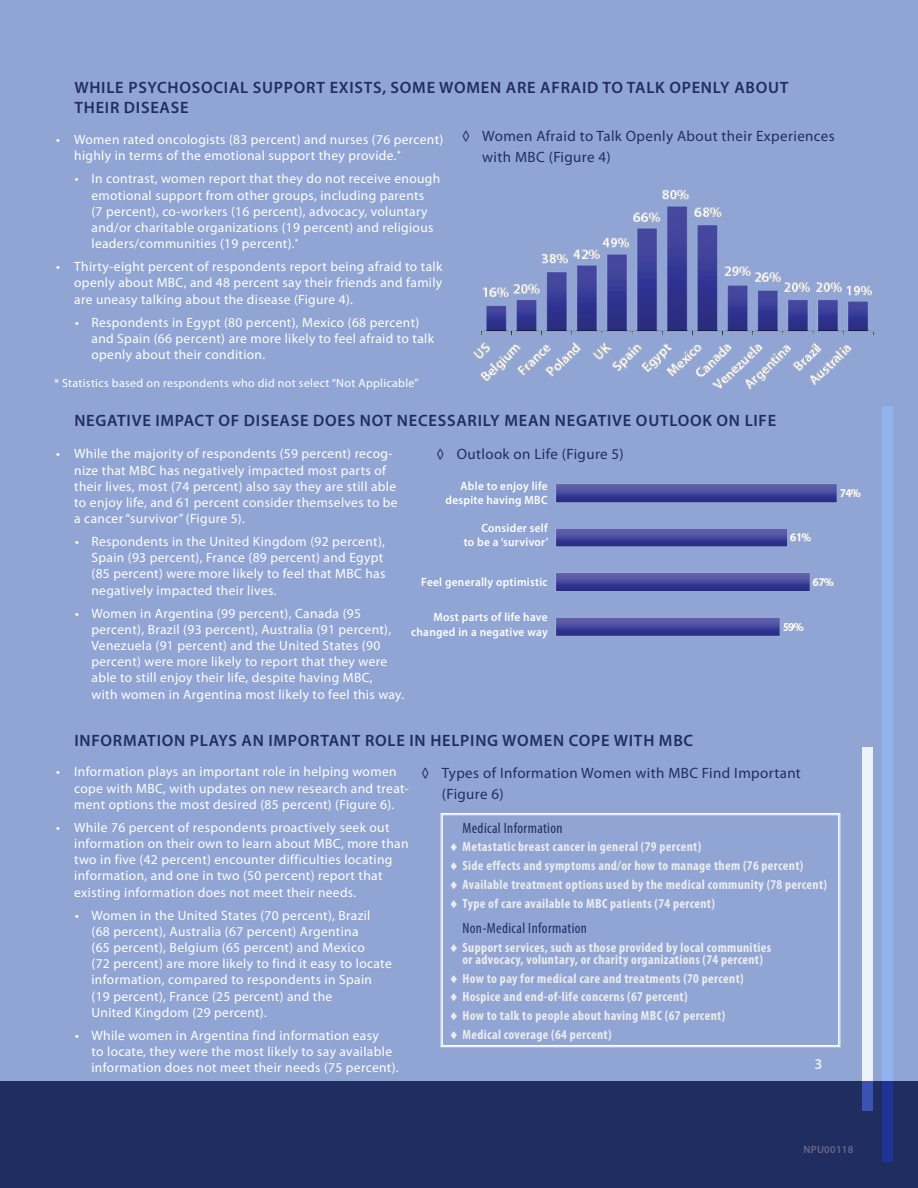
<style>
.page{position:relative;width:918px;height:1188px;background:#91a5d4}
.page>*{position:absolute;margin:0;border:0;box-sizing:border-box;transform-origin:0 0}
.t1{font:600 16.5px "Myriad Pro";letter-spacing:.045em;color:#202d60}
.t2{font:15px/21px "Myriad Pro";letter-spacing:.025em;color:#202d60}
.t3{font:condensed 15px "Myriad Pro";letter-spacing:.025em;color:#202d60}
.t4{font:600 15px "Myriad Pro";color:#ebeced}
.t5{font:13.5px/16.2px "Myriad Pro";letter-spacing:.025em;color:#fff}
.t6{font:700 condensed 13.5px/18.8px "Myriad Pro";letter-spacing:.025em;color:#ebeced}
.t7{font:600 12px/14.4px "Myriad Pro";letter-spacing:.025em;color:#fff;text-align:right;scale:.94 1}
.t8{font:12px "Myriad Pro";letter-spacing:.025em;color:#fff}
.t9{font:600 10.5px "Myriad Pro";letter-spacing:.025em;color:#69678b}
</style>
<div class="page">
<svg style="left:441px;top:813px;width:399px;height:234px"></svg>
<div style="left:442px;top:815px;width:397px;height:231px;border:1px solid #fff"></div>
<img style="left:473px;top:190px;width:401px;height:200px">
<img style="left:555px;top:484px;width:306px;height:152px">
<div style="left:0;top:1081px;width:918px;height:106px;background:#202d60"></div>
<svg style="left:882px;top:406px;width:10px;height:756px;background:#82a5e4"></svg>
<svg style="left:862px;top:747px;width:11px;height:364px;background:#dfe4f3"></svg>
<p class="t1" style="left:74px;top:77px;width:116px">WHILE PSYCHOSOCIA</p>
<p class="t1" style="left:240px;top:77px;width:34px">L SUPPORT</p>
<p class="t1" style="left:330px;top:77px;width:29px">EXISTS</p>
<p class="t1" style="left:382px;top:77px;width:30px">, SOME</p>
<p class="t1" style="left:439px;top:77px;width:28px">WOMEN</p>
<p class="t1" style="left:506px;top:77px;width:56px">ARE AFRAID</p>
<p class="t1" style="left:602px;top:77px;width:90px">TO TALK OPEN</p>
<p class="t1" style="left:713px;top:77px;width:34px">LY ABOUT</p>
<p class="t1" style="left:74px;top:97px;width:30px">THEIR</p>
<p class="t1" style="left:124px;top:97px;width:22px">DISEASE</p>
<p class="t5" style="left:74px;top:131px;width:371px;text-indent:-18px">• Women rated oncologists (83 percent) and nurses (76 percent) highly in terms of the emotional support they provide.<sup>*</sup></p>
<p class="t5" style="left:91px;top:171px;width:350px;text-indent:-16px">• In contrast, women report that they do not receive enough emotional support from other groups, including parents<br>(7 percent), co-workers (16 percent), advocacy, voluntary and/or charitable organizations (19 percent) and religious leaders/communities (19 percent).<sup>*</sup></p>
<p class="t5" style="left:74px;top:258px;width:370px;text-align:justify;text-indent:-18px">• Thirty-eight percent of respondents report being afraid to talk openly about MBC, and 48 percent say their friends and family are uneasy talking about the disease (Figure 4).</p>
<p class="t5" style="left:92px;top:314px;width:344px;text-indent:-16px">• Respondents in Egypt (80 percent), Mexico (68 percent) and Spain (66 percent) are more likely to feel afraid to talk openly about their condition.</p>
<p class="t8" style="left:54px;top:375px;width:366px">* Statistics based on respondents who did not select “Not Applicable”</p>
<p class="t2" style="left:482px;top:125px;width:354px;text-indent:-20px">◊ Women Afraid to Talk Openly About their Experiences with MBC (Figure 4)</p>
<p class="t1" style="left:74px;top:410px;width:22px">NEGATI</p>
<p class="t1" style="left:132px;top:410px;width:41px">VE IMPACT</p>
<p class="t1" style="left:219px;top:410px;width:47px">OF DISEASE</p>
<p class="t1" style="left:313px;top:410px;width:23px">DOES</p>
<p class="t1" style="left:360px;top:410px;width:59px">NOT NECESSARI</p>
<p class="t1" style="left:483px;top:410px;width:47px">LY MEAN</p>
<p class="t1" style="left:555px;top:410px;width:22px">NEGATI</p>
<p class="t1" style="left:612px;top:410px;width:141px">VE OUTLOOK ON LIFE</p>
<p class="t5" style="left:74px;top:445px;width:325px;text-indent:-18px">• While the majority of respondents (59 percent) recog&shy;nize that MBC has negatively impacted most parts of their lives, most (74 percent) also say they are still able to enjoy life, and 61 percent consider themselves to be a cancer “survivor” (Figure 5).</p>
<p class="t5" style="left:92px;top:533px;width:295px;text-indent:-16px">• Respondents in the United Kingdom (92 percent), Spain (93 percent), France (89 percent) and Egypt (85 percent) were more likely to feel that MBC has negatively impacted their lives.</p>
<p class="t5" style="left:92px;top:605px;width:314px;text-indent:-16px">• Women in Argentina (99 percent), Canada (95 percent), Brazil (93 percent), Australia (91 percent), Venezuela (91 percent) and the United States (90 percent) were more likely to report that they were able to still enjoy their life, despite having MBC,<br>with women in Argentina most likely to feel this way.</p>
<p class="t2" style="left:436px;top:444px;width:189px">◊ Outlook on Life (Figure 5)</p>
<p class="t7" style="left:446px;top:478px;width:110px">ABLE TO ENJOY LIFE<br>DESPITE HAVING MBC</p>
<p class="t7" style="left:464px;top:520px;width:92px">CONSIDER SELF<br>TO BE A ‘SURVIVOR’</p>
<p class="t7" style="left:421px;top:575px;width:136px">FEEL GENERALLY OPTIMISTIC</p>
<p class="t7" style="left:411px;top:610px;width:147px">MOST PARTS OF LIFE HAVE<br>CHANGED IN A NEGATIVE WAY</p>
<p class="t1" style="left:74px;top:730px;width:17px">INFORMATION</p>
<p class="t1" style="left:190px;top:730px;width:96px">PLAYS AN IMPORTANT</p>
<p class="t1" style="left:365px;top:730px;width:106px">ROLE IN HELPING</p>
<p class="t1" style="left:502px;top:730px;width:28px">WOMEN</p>
<p class="t1" style="left:569px;top:730px;width:21px">COPE</p>
<p class="t1" style="left:614px;top:730px;width:81px">WITH MBC</p>
<p class="t5" style="left:74px;top:764px;width:336px;text-indent:-18px">• Information plays an important role in helping women cope with MBC, with updates on new research and treat&shy;ment options the most desired (85 percent) (Figure 6).</p>
<p class="t5" style="left:74px;top:819px;width:336px;text-indent:-18px">• While 76 percent of respondents proactively seek out information on their own to learn about MBC, more than two in five (42 percent) encounter difficulties locating information, and one in two (50 percent) report that existing information does not meet their needs.</p>
<p class="t5" style="left:92px;top:907px;width:302px;text-indent:-16px">• Women in the United States (70 percent), Brazil (68 percent), Australia (67 percent) Argentina<br>(65 percent), Belgium (65 percent) and Mexico<br>(72 percent) are more likely to find it easy to locate information, compared to respondents in Spain (19 percent), France (25 percent) and the<br>United Kingdom (29 percent).</p>
<p class="t5" style="left:92px;top:1027px;width:309px;text-indent:-16px">• While women in Argentina find information easy<br>to locate, they were the most likely to say available information does not meet their needs (75 percent).</p>
<p class="t2" style="left:442px;top:762px;width:361px;text-indent:-20px">◊ Types of Information Women with MBC Find Important (Figure 6)</p>
<p class="t3" style="left:462px;top:819px;width:102px">Medical Information</p>
<p class="t6" style="left:449px;top:837px;width:380px">♦ Metastatic breast cancer in general (79 percent)<br>♦ Side effects and symptoms and/or how to manage them (76 percent)<br>♦ Available treatment options used by the medical community (78 percent) ♦ Type of care available to MBC patients (74 percent)</p>
<p class="t3" style="left:462px;top:919px;width:126px">Non-Medical Information</p>
<p class="t6" style="left:449px;top:941px;width:324px;line-height:12px;text-align:center">♦ Support services, such as those provided by local communities or advocacy, voluntary, or charity organizations (74 percent)</p>
<p class="t6" style="left:449px;top:968px;width:296px">♦ How to pay for medical care and treatments (70 percent) ♦ Hospice and end-of-life concerns (67 percent)<br>♦ How to talk to people about having MBC (67 percent)<br>♦ Medical coverage (64 percent)</p>
<p class="t4" style="left:815px;top:1054px;width:10px">3</p>
<p class="t9" style="left:804px;top:1143px;width:51px">NPU00118</p>
</div>
